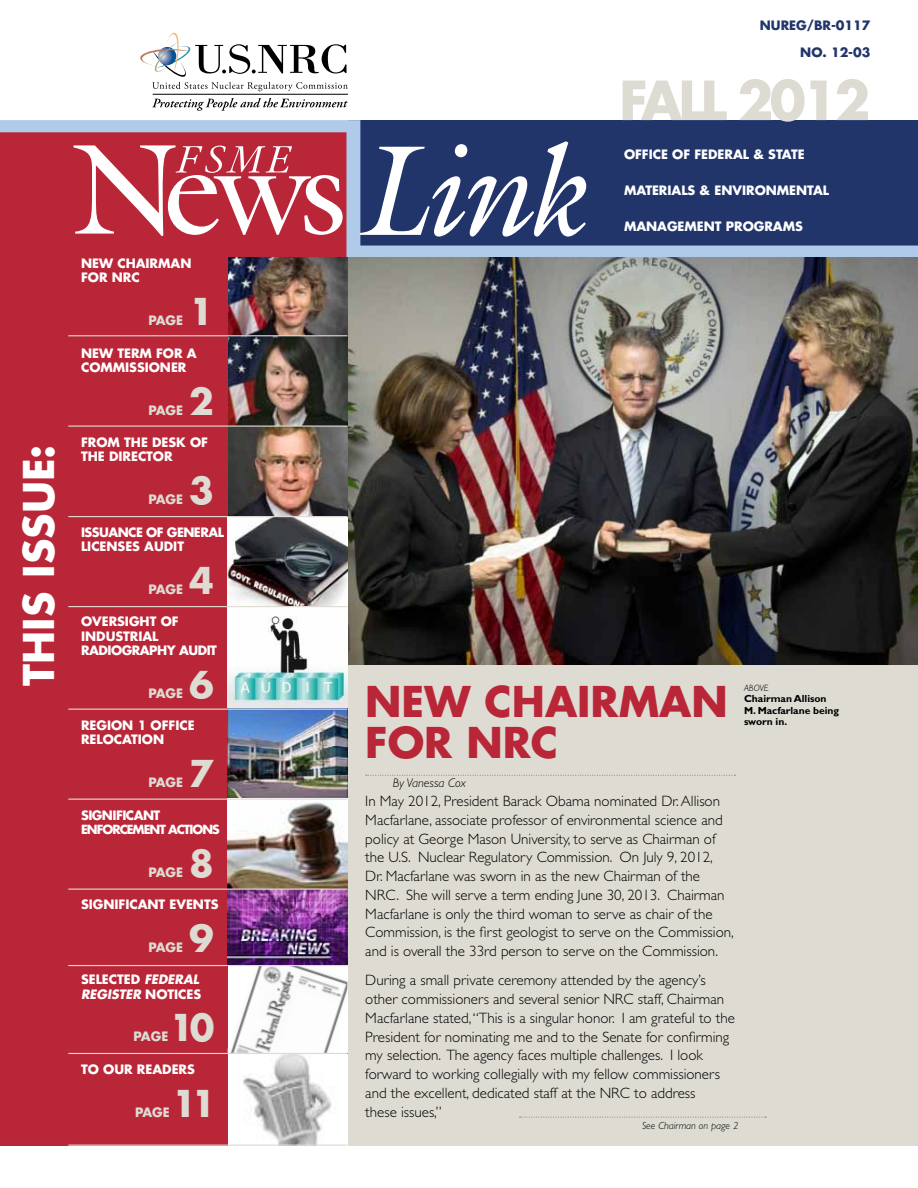
<style>
.page{position:relative;width:918px;height:1188px;background:#fff}
.page>*{position:absolute;margin:0;border:0;box-sizing:border-box;transform-origin:0 0}
.t1{font:700 52.5px "Futura Std";color:#dedbd3}
.t2{font:700 41.25px/41.2px "Futura Std";color:#b92637}
.t3{font:700 41.25px "Futura Std";color:#fff}
.t4{font:700 36px "Futura Std";color:#dedbd3}
.t5{font:300 15px/18.8px "Gill Sans Std";color:#000}
.t6{font:700 12.6px/14.2px "Futura Std";letter-spacing:-.005em;color:#fff}
.t7{font:700 12.6px "Futura Std";letter-spacing:-.075em;color:#dedbd3}
.t8{font:700 12.6px/14.2px "Futura Std";letter-spacing:-.045em;color:#fff}
.t9{font:italic 700 12.6px/14.2px "Futura Std";letter-spacing:-.005em;color:#fff}
.t10{font:700 12.6px/27.3px "Futura Std";letter-spacing:-.005em;color:#21356a;text-align:right}
.t11{font:italic 300 12.6px "Gill Sans Std";color:#000}
.t12{font:700 12.3px "Futura Std";letter-spacing:-.08em;color:#fff}
.t13{font:700 10.35px/11.4px "Gill Sans Std";letter-spacing:-.005em;color:#000}
.t14{font:italic 300 10.35px "Gill Sans Std";color:#000}
.t15{font:italic 300 9.15px "Gill Sans Std";letter-spacing:-.005em;color:#000}
.s1{font-style:normal}
</style>
<div class="page">
<div style="left:340px;top:525px;width:578px;height:621px;background:#dedbd3"></div>
<div style="left:0;top:258px;width:347px;height:888px;background:#b92637"></div>
<hr style="left:153px;top:94px;width:195px;height:1px;background:#000">
<svg style="left:140px;top:33px;width:208px;height:58px"></svg>
<svg style="left:152px;top:98px;width:196px;height:13px"></svg>
<svg style="left:0;top:120px;width:918px;height:138px;background:#5b4971"></svg>
<img style="left:228px;top:258px;width:120px;height:888px">
<img style="left:347px;top:258px;width:571px;height:407px">
<svg style="left:360px;top:141px;width:226px;height:96px"></svg>
<svg style="left:73px;top:145px;width:270px;height:91px"></svg>
<svg style="left:366px;top:775px;width:369px;height:1px"></svg>
<svg style="left:519px;top:1117px;width:247px;height:1px"></svg>
<svg style="left:228px;top:966px;width:119px;height:87px;background:#ececec"></svg>
<hr style="left:68px;top:335px;width:279px;height:1px;background:#dedbd3">
<hr style="left:68px;top:426px;width:279px;height:1px;background:#dedbd3">
<hr style="left:68px;top:516px;width:279px;height:1px;background:#dedbd3">
<hr style="left:68px;top:606px;width:279px;height:1px;background:#dedbd3">
<hr style="left:68px;top:799px;width:279px;height:1px;background:#dedbd3">
<hr style="left:68px;top:709px;width:279px;height:1px;background:#dedbd3">
<hr style="left:68px;top:889px;width:279px;height:1px;background:#dedbd3">
<hr style="left:68px;top:965px;width:279px;height:1px;background:#dedbd3">
<hr style="left:68px;top:1053px;width:279px;height:1px;background:#dedbd3">
<hr style="left:68px;top:1145px;width:279px;height:1px;background:#dedbd3">
<h2 class="t3" style="left:11px;top:686px;width:243px;rotate:-90deg">THIS ISSUE:</h2>
<p class="t6" style="left:81px;top:256px;width:112px">NEW CHAIRMAN<br>FOR NRC</p>
<p class="t7" style="left:148px;top:312px;width:36px">PAG E</p>
<h3 class="t4" style="left:189px;top:288px;width:26px">1</h3>
<p class="t6" style="left:81px;top:346px;width:117px">NEW TERM FOR A<br>COMMISSIO</p>
<p class="t6" style="left:160px;top:360px;width:28px">NER</p>
<p class="t7" style="left:148px;top:402px;width:36px">PAG E</p>
<h3 class="t4" style="left:189px;top:377px;width:26px">2</h3>
<p class="t6" style="left:81px;top:435px;width:28px">FROM</p>
<p class="t6" style="left:124px;top:435px;width:9px">THE</p>
<p class="t6" style="left:152px;top:435px;width:9px">DES</p>
<p class="t6" style="left:176px;top:435px;width:33px">K OF</p>
<p class="t6" style="left:81px;top:449px;width:9px">THE</p>
<p class="t6" style="left:109px;top:449px;width:65px">DI RECTOR</p>
<p class="t7" style="left:148px;top:491px;width:36px">PAG E</p>
<h3 class="t4" style="left:189px;top:467px;width:26px">3</h3>
<p class="t8" style="left:81px;top:525px;width:144px;text-indent:27px">ANCE OF GENERAL<br>LICENSES</p>
<p class="t6" style="left:81px;top:525px;width:13px">ISSU</p>
<p class="t6" style="left:144px;top:539px;width:35px">AUDIT</p>
<p class="t7" style="left:148px;top:581px;width:36px">PAG E</p>
<h3 class="t4" style="left:189px;top:556px;width:26px">4</h3>
<p class="t6" style="left:81px;top:614px;width:98px">OVERSIGHT OF<br>INDUSTRIAL<br>RAD</p>
<p class="t6" style="left:108px;top:643px;width:25px">IOGRA</p>
<p class="t6" style="left:149px;top:643px;width:69px">PHY AUDIT</p>
<p class="t7" style="left:148px;top:684px;width:36px">PAG E</p>
<h3 class="t4" style="left:189px;top:660px;width:26px">6</h3>
<p class="t6" style="left:81px;top:718px;width:113px">REGION 1 OFFICE<br>RE LOCATIO N</p>
<p class="t7" style="left:148px;top:774px;width:36px">PAG E</p>
<h3 class="t4" style="left:189px;top:750px;width:26px">7</h3>
<p class="t8" style="left:81px;top:808px;width:78px">SIGNIFICANT</p>
<p class="t12" style="left:81px;top:821px;width:139px">ENFORCEMENT ACTIONS</p>
<p class="t7" style="left:148px;top:863px;width:36px">PAG E</p>
<h3 class="t4" style="left:189px;top:839px;width:26px">8</h3>
<p class="t6" style="left:81px;top:897px;width:131px">SIGNIFICANT EVENTS</p>
<p class="t7" style="left:148px;top:939px;width:36px">PAG E</p>
<h3 class="t4" style="left:189px;top:914px;width:26px">9</h3>
<p class="t9" style="left:81px;top:973px;width:119px"><span class="s1">SELECTE D</span> FEDERAL<br>REGISTER <span class="s1">NOTI</span></p>
<p class="t6" style="left:178px;top:987px;width:17px">CES</p>
<h3 class="t4" style="left:170px;top:1004px;width:46px">10</h3>
<p class="t6" style="left:81px;top:1062px;width:114px">TO OUR READERS</p>
<p class="t7" style="left:135px;top:1103px;width:36px">PAG E</p>
<p class="t7" style="left:134px;top:1028px;width:36px">PAG E</p>
<h3 class="t4" style="left:172px;top:1079px;width:46px">11</h3>
<p class="t10" style="left:760px;top:12px;width:112px">NUREG/BR-0117<br>NO. 12-03</p>
<h1 class="t1" style="left:619px;top:66px;width:28px">FALL</h1>
<h1 class="t1" style="left:737px;top:66px;width:135px">2012</h1>
<p class="t6" style="left:624px;top:147px;width:175px">OFFICE OF FE DERAL &amp; STATE</p>
<p class="t6" style="left:624px;top:183px;width:207px">MATE RIALS &amp; ENVIRO NME NTAL</p>
<p class="t6" style="left:624px;top:219px;width:63px">MANAGEME</p>
<p class="t6" style="left:704px;top:219px;width:90px">NT PROGRAMS</p>
<h2 class="t2" style="left:365px;top:680px;width:328px">NEW CHAIRMAN<br>FOR NRC</h2>
<p class="t11" style="left:393px;top:776px;width:75px">By Vanessa Cox</p>
<p class="t5" style="left:365px;top:792px;width:370px">In May 2012, President Barack Obama nominated Dr. Allison Macfarlane, associate professor of environmental science and policy at George Mason University, to serve as Chairman of the U.S. Nuclear Regulatory Commission. On July 9, 2012, Dr. Macfarlane was sworn in as the new Chairman of the NRC. She will serve a term ending June 30, 2013. Chairman Macfarlane is only the third woman to serve as chair of the Commission, is the first geologist to serve on the Commission, and is overall the 33rd person to serve on the Commission.</p>
<p class="t5" style="left:365px;top:971px;width:371px">During a small private ceremony attended by the agency’s other commissioners and several senior NRC staff, Chairman Macfarlane stated, “This is a singular honor. I am grateful to the President for nominating me and to the Senate for confirming my selection. The agency faces multiple challenges. I look forward to working collegially with my fellow commissioners and the excellent, dedicated staff at the NRC to address<br>these issues,”</p>
<p class="t15" style="left:744px;top:683px;width:26px">ABOVE</p>
<p class="t13" style="left:744px;top:693px;width:97px">Chairman Allison<br>M. Macfarlane being sworn in.</p>
<p class="t14" style="left:642px;top:1120px;width:98px">See Chairman on page 2</p>
</div>
